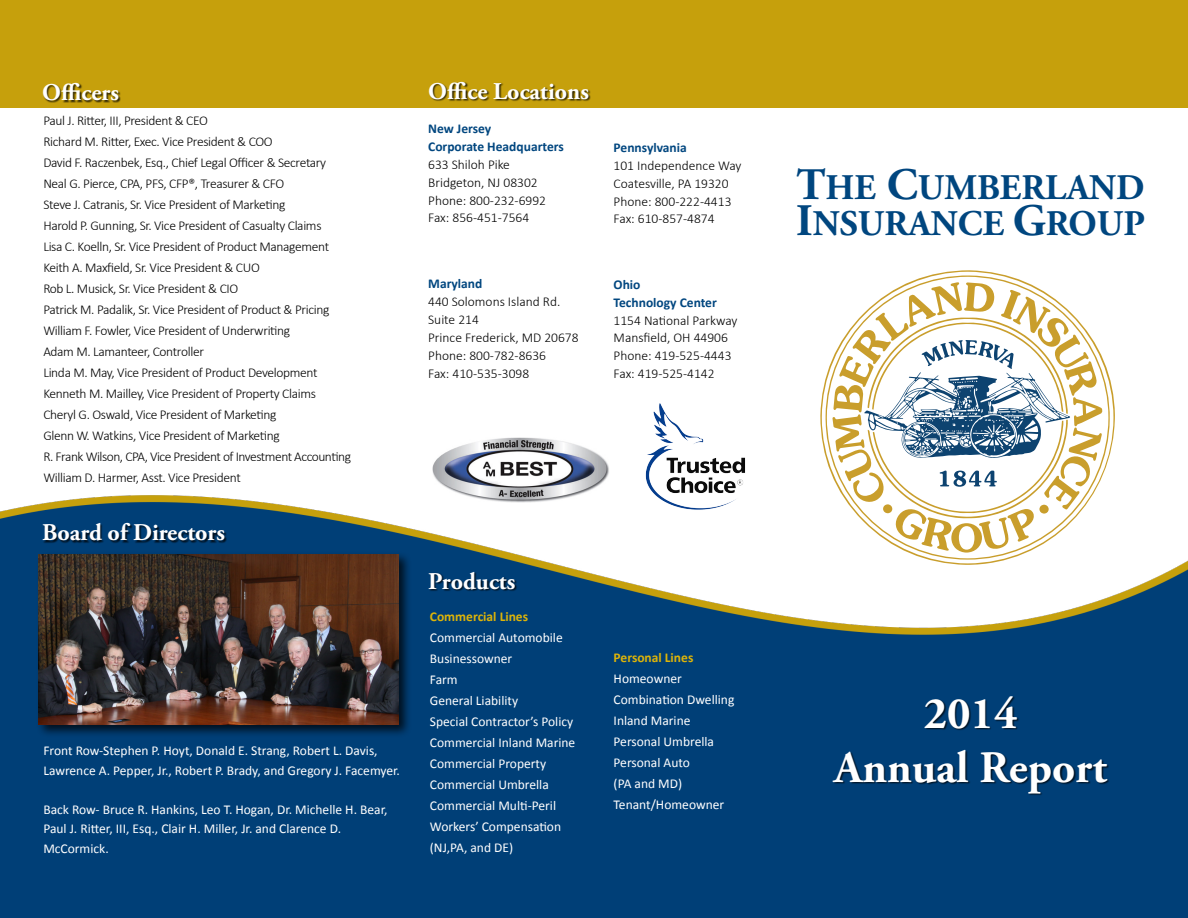
<style>
.page{position:relative;width:1188px;height:918px;background:#fff}
.page>*{position:absolute;margin:0;border:0;box-sizing:border-box;transform-origin:0 0}
.t1{font:700 45px/54px "Adobe Garamond Pro";color:#fff;text-align:center}
.t2{font:700 36px/36px "Adobe Garamond Pro";color:#00467f}
.t3{font:700 24px "Adobe Garamond Pro";color:#fff}
.t4{font:300 13.5px/21px "Calibri";letter-spacing:-.025em;color:#000}
.t5{font:13.5px/21px "Calibri";color:#fff}
.t6{font:300 13.5px/18px "Calibri";color:#000}
.t7{font:700 13.5px/18px "Calibri";color:#00467f}
.t8{font:700 13.5px "Calibri";color:#deb408}
.s1{font-size:45px}
</style>
<div class="page">
<svg style="left:820px;top:270px;width:295px;height:184px"></svg>
<svg style="left:825px;top:275px;width:286px;height:202px"></svg>
<svg style="left:832px;top:282px;width:270px;height:205px"></svg>
<div style="left:0;top:0;width:1188px;height:107px;background:#c6a00c"></div>
<img style="left:1px;top:487px;width:1187px;height:431px">
<div style="left:36px;top:551px;width:376px;height:187px;background:#000;opacity:.75"></div>
<img style="left:39px;top:554px;width:359px;height:170px">
<div style="left:834px;top:696px;width:276px;height:100px;background:#000;opacity:.75"></div>
<div style="left:43px;top:83px;width:78px;height:20px;background:#000;opacity:.75"></div>
<div style="left:429px;top:82px;width:162px;height:20px;background:#000;opacity:.75"></div>
<div style="left:43px;top:524px;width:184px;height:20px;background:#000;opacity:.75"></div>
<div style="left:429px;top:572px;width:88px;height:20px;background:#000;opacity:.75"></div>
<img style="left:432px;top:438px;width:177px;height:64px">
<img style="left:624px;top:403px;width:143px;height:113px">
<h3 class="t3" style="left:42px;top:79px;width:78px">Officers</h3>
<h3 class="t3" style="left:428px;top:77px;width:162px">Office Locations</h3>
<p class="t4" style="left:43px;top:110px;width:309px">Paul J. Ritter, III, President &amp; CEO<br>Richard M. Ritter, Exec. Vice President &amp; COO<br>David F. Raczenbek, Esq., Chief Legal Officer &amp; Secretary Neal G. Pierce, CPA, PFS, CFP®, Treasurer &amp; CFO<br>Steve J. Catranis, Sr. Vice President of Marketing<br>Harold P. Gunning, Sr. Vice President of Casualty Claims<br>Lisa C. Koelln, Sr. Vice President of Product Management Keith A. Maxfield, Sr. Vice President &amp; CUO<br>Rob L. Musick, Sr. Vice President &amp; CIO<br>Patrick M. Padalik, Sr. Vice President of Product &amp; Pricing William F. Fowler, Vice President of Underwriting<br>Adam M. Lamanteer, Controller<br>Linda M. May, Vice President of Product Development Kenneth M. Mailley, Vice President of Property Claims Cheryl G. Oswald, Vice President of Marketing<br>Glenn W. Watkins, Vice President of Marketing<br>R. Frank Wilson, CPA, Vice President of Investment Accounting William D. Harmer, Asst. Vice President</p>
<h3 class="t3" style="left:42px;top:519px;width:184px">Board of Directors</h3>
<p class="t5" style="left:43px;top:741px;width:358px;line-height:19.5px">Front Row-Stephen P. Hoyt, Donald E. Strang, Robert L. Davis,<br>Lawrence A. Pepper, Jr., Robert P. Brady, and Gregory J. Facemyer.</p>
<p class="t5" style="left:43px;top:799px;width:346px;line-height:19.5px">Back Row- Bruce R. Hankins, Leo T. Hogan, Dr. Michelle H. Bear,<br>Paul J. Ritter, III, Esq., Clair H. Miller, Jr. and Clarence D.<br>McCormick.</p>
<p class="t7" style="left:428px;top:120px;width:137px">New Jersey<br>Corporate Headquarters</p>
<p class="t6" style="left:428px;top:156px;width:119px">633 Shiloh Pike<br>Bridgeton, NJ 08302<br>Phone: 800-232-6992</p>
<p class="t6" style="left:428px;top:208px;width:103px">Fax: 856-451-7564</p>
<p class="t7" style="left:428px;top:274px;width:56px">Maryland</p>
<p class="t6" style="left:428px;top:292px;width:152px">440 Solomons Island Rd.<br>Suite 214<br>Prince Frederick, MD 20678<br>Phone: 800-782-8636<br>Fax: 410-535-3098</p>
<h3 class="t3" style="left:428px;top:568px;width:89px">Products</h3>
<p class="t8" style="left:430px;top:608px;width:100px">Commercial Lines</p>
<p class="t5" style="left:430px;top:627px;width:147px">Commercial Automobile<br>Businessowner<br>Farm<br>General Liability<br>Special Contractor’s Policy<br>Commercial Inland Marine<br>Commercial Property<br>Commercial Umbrella<br>Commercial Multi-Peril<br>Workers’ Compensation (NJ,PA, and DE)</p>
<p class="t7" style="left:614px;top:139px;width:75px">Pennsylvania</p>
<p class="t6" style="left:614px;top:156px;width:129px">101 Independence Way<br>Coatesville, PA 19320<br>Phone: 800-222-4413</p>
<p class="t6" style="left:614px;top:209px;width:103px">Fax: 610-857-4874</p>
<p class="t7" style="left:614px;top:275px;width:105px">Ohio<br>Technology Center</p>
<p class="t6" style="left:614px;top:311px;width:125px">1154 National Parkway<br>Mansfield, OH 44906<br>Phone: 419-525-4443<br>Fax: 419-525-4142</p>
<p class="t8" style="left:614px;top:649px;width:81px">Personal Lines</p>
<p class="t5" style="left:614px;top:668px;width:122px">Homeowner<br>Combination Dwelling<br>Inland Marine<br>Personal Umbrella<br>Personal Auto<br>(PA and MD)<br>Tenant/Homeowner</p>
<h2 class="t2" style="left:796px;top:170px;width:351px"><span class="s1">T</span>HE <span class="s1">C</span>UMBERLAND<br><span class="s1">I</span>NSURANCE <span class="s1">G</span>ROUP</h2>
<h1 class="t1" style="left:834px;top:687px;width:274px">2014<br>Annual Report</h1>
</div>
